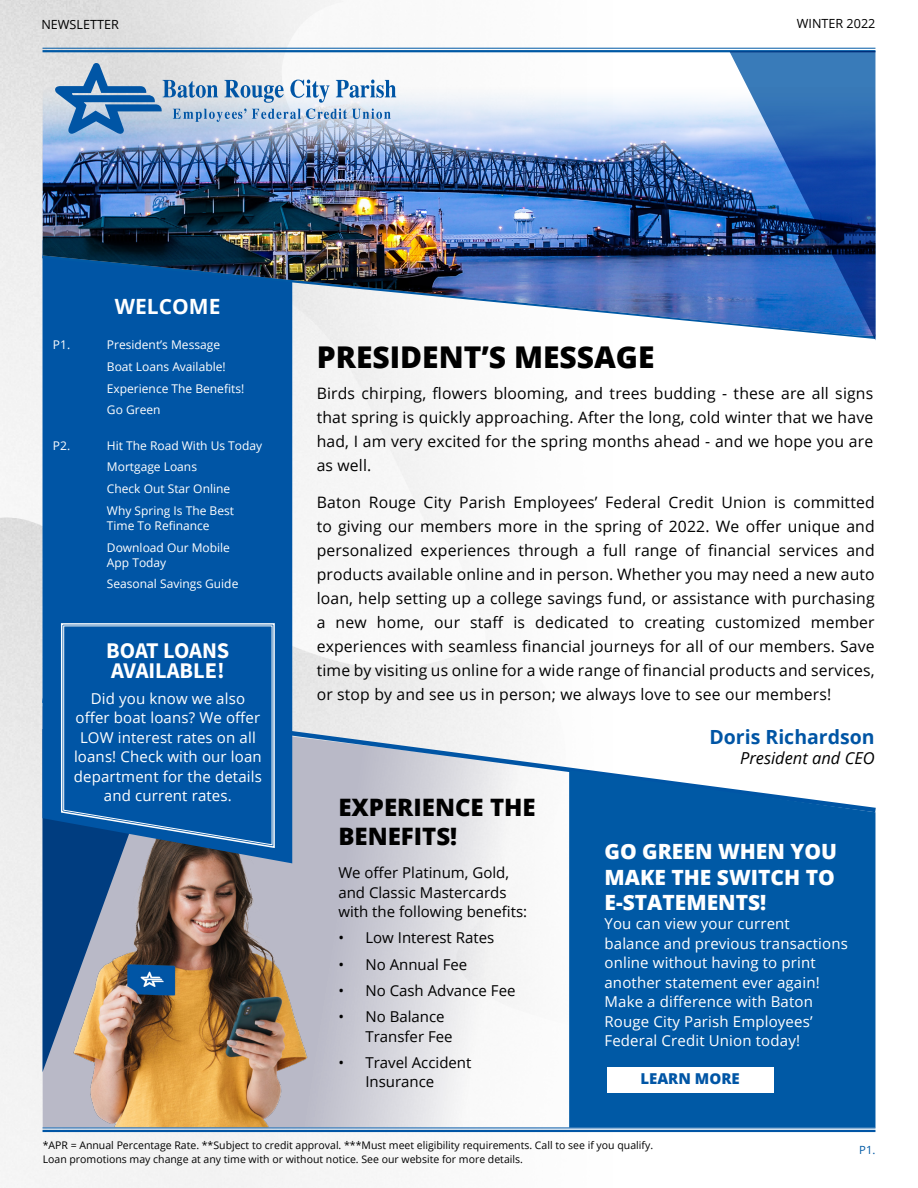
<style>
.page{position:relative;width:918px;height:1188px;background:#fff}
.page>*{position:absolute;margin:0;border:0;box-sizing:border-box;transform-origin:0 0}
.t1{font:800 30px "Open Sans";color:#000}
.t2{font:800 24px/28.8px "Open Sans";color:#000}
.t3{font:22.5px/19.5px "Source Sans Variable";letter-spacing:-.01em;color:#fff}
.t4{font:800 21px/25.2px "Open Sans";color:#fff;text-align:justify}
.t5{font:700 21px "Open Sans";color:#fff}
.t6{font:700 19.5px "Open Sans";color:#0055a5}
.t7{font:italic 16.5px "Open Sans";color:#000}
.t8{font:15.75px/24px "Open Sans";letter-spacing:.01em;color:#000;text-align:justify}
.t9{font:15px/19.5px "Open Sans";letter-spacing:.01em;color:#fff;text-align:center}
.t10{font:15px/19.5px "Open Sans";color:#000}
.t11{font:800 15px "Open Sans";color:#0055a5}
.t12{font:12.6px "Open Sans";color:#000}
.t13{font:12px/21.8px "Open Sans";color:#fff}
.t14{font:11.25px "Open Sans";color:#0059a5}
.t15{font:10.5px/13.5px "Open Sans";color:#000}
</style>
<div class="page">
<img style="left:0;top:0;width:876px;height:1188px">
<svg style="left:448px;top:815px;width:121px;height:312px"></svg>
<img style="left:42px;top:815px;width:406px;height:312px">
<hr style="left:43px;top:48px;width:832px;height:1px;background:#0059a5">
<hr style="left:43px;top:50px;width:832px;height:2px;background:#0059a5">
<svg style="left:43px;top:863px;width:116px;height:209px"></svg>
<div style="left:43px;top:342px;width:249px;height:521px;background:#0055a5"></div>
<hr style="left:43px;top:1128px;width:832px;height:1px;background:#0055a5">
<hr style="left:43px;top:1130px;width:832px;height:2px;background:#0055a5">
<svg style="left:37px;top:695px;width:839px;height:120px"></svg>
<svg style="left:38px;top:251px;width:838px;height:91px"></svg>
<svg style="left:60px;top:622px;width:216px;height:227px"></svg>
<svg style="left:63px;top:625px;width:210px;height:220px"></svg>
<div style="left:569px;top:770px;width:306px;height:358px;background:#0059a5"></div>
<div style="left:607px;top:1067px;width:166px;height:25px;background:#fff"></div>
<img style="left:43px;top:82px;width:687px;height:254px">
<svg style="left:730px;top:51px;width:145px;height:289px"></svg>
<svg style="left:55px;top:63px;width:341px;height:71px"></svg>
<p class="t12" style="left:41px;top:16px;width:79px">NEWSLETTER</p>
<p class="t12" style="left:797px;top:15px;width:80px">WINTER 2022</p>
<h3 class="t5" style="left:115px;top:291px;width:107px">WELCOME</h3>
<p class="t13" style="left:53px;top:334px;width:19px">P1.</p>
<p class="t13" style="left:107px;top:334px;width:139px">President’s Message<br>Boat Loans Available!<br>Experience The Benefits!<br>Go Green</p>
<p class="t13" style="left:53px;top:434px;width:19px">P2.</p>
<p class="t13" style="left:107px;top:434px;width:157px">Hit The Road With Us Today<br>Mortgage Loans<br>Check Out Star Online<br>Why Spring Is The Best</p>
<p class="t13" style="left:107px;top:514px;width:125px">Time To Refinance<br>Download Our Mobile</p>
<p class="t13" style="left:107px;top:551px;width:133px">App Today<br>Seasonal Savings Guide</p>
<h3 class="t3" style="left:106px;top:641px;width:125px">BOAT LOANS<br>AVAILABLE!</h3>
<p class="t9" style="left:74px;top:688px;width:190px">Did you know we also offer boat loans? We offer<br>LOW interest rates on all loans! Check with our loan department for the details and current rates.</p>
<h1 class="t1" style="left:317px;top:334px;width:339px">PRESIDENT’S MESSAGE</h1>
<p class="t8" style="left:317px;top:380px;width:558px">Birds chirping, flowers blooming, and trees budding - these are all signs that spring is quickly approaching. After the long, cold winter that we have had, I am very excited for the spring months ahead - and we hope you are as well.</p>
<p class="t8" style="left:317px;top:490px;width:560px">Baton Rouge City Parish Employees’ Federal Credit Union is committed to giving our members more in the spring of 2022. We offer unique and personalized experiences through a full range of financial services and products available online and in person. Whether you may need a new auto loan, help setting up a college savings fund, or assistance with purchasing a new home, our staff is dedicated to creating customized member experiences with seamless financial journeys for all of our members. Save time by visiting us online for a wide range of financial products and services, or stop by and see us in person; we always love to see our members!</p>
<p class="t6" style="left:709px;top:723px;width:167px">Doris Richardson</p>
<p class="t7" style="left:740px;top:746px;width:136px">President and CEO</p>
<h2 class="t2" style="left:338px;top:792px;width:199px">EXPERIENCE THE<br>BENEFITS!</h2>
<p class="t10" style="left:338px;top:863px;width:190px">We offer Platinum, Gold, and Classic Mastercards with the following benefits:</p>
<p class="t10" style="left:338px;top:928px;width:157px">• Low Interest Rates</p>
<p class="t10" style="left:338px;top:954px;width:131px">• No Annual Fee</p>
<p class="t10" style="left:338px;top:980px;width:179px">• No Cash Advance Fee</p>
<p class="t10" style="left:365px;top:1007px;width:89px;text-indent:-27px">• No Balance<br>Transfer Fee</p>
<p class="t10" style="left:365px;top:1052px;width:108px;text-indent:-27px">• Travel Accident<br>Insurance</p>
<h3 class="t4" style="left:605px;top:838px;width:234px">GO GREEN WHEN YOU MAKE THE SWITCH TO E-STATEMENTS!</h3>
<p class="t9" style="left:605px;top:914px;width:245px;text-align:left">You can view your current balance and previous transactions online without having to print another statement ever again!<br>Make a difference with Baton<br>Rouge City Parish Employees’<br>Federal Credit Union today!</p>
<p class="t11" style="left:640px;top:1067px;width:101px">LEARN MORE</p>
<p class="t15" style="left:43px;top:1138px;width:612px">*APR = Annual Percentage Rate. **Subject to credit approval. ***Must meet eligibility requirements. Call to see if you qualify.<br>Loan promotions may change at any time with or without notice. See our website for more details.</p>
<p class="t14" style="left:859px;top:1142px;width:18px">P1.</p>
</div>
